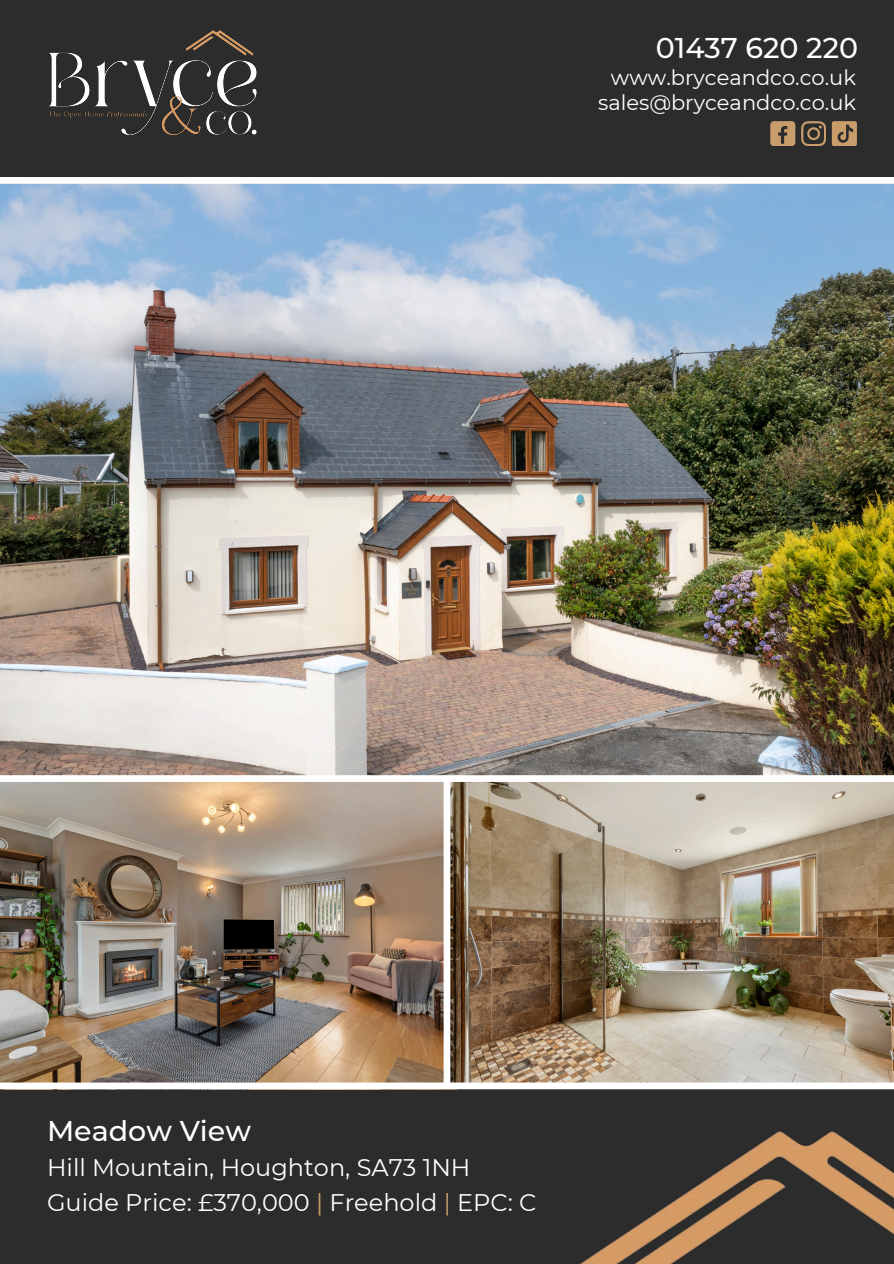
<style>
.page{position:relative;width:894px;height:1264px;background:#fff}
.page>*{position:absolute;margin:0;border:0;box-sizing:border-box;transform-origin:0 0}
.t1{font:500 28.5px "Montserrat";color:#fff}
.t2{font:24px/34.3px "Montserrat";color:#fff}
.t3{font:21px "Montserrat";color:#fff}
.s1{color:#c99c6b}
</style>
<div class="page">
<div style="left:0;top:0;width:893px;height:1263px;background:#2c2c2c"></div>
<img style="left:0;top:184px;width:893px;height:591px">
<img style="left:0;top:782px;width:443px;height:300px">
<img style="left:450px;top:782px;width:443px;height:300px">
<div style="left:0;top:775px;width:893px;height:7px;background:#fff"></div>
<div style="left:443px;top:778px;width:7px;height:307px;background:#fff"></div>
<div style="left:0;top:1082px;width:893px;height:7px;background:#fff"></div>
<img style="left:47px;top:30px;width:221px;height:156px">
<img style="left:581px;top:1131px;width:312px;height:132px">
<div style="left:0;top:177px;width:893px;height:7px;background:#fff"></div>
<div style="left:770px;top:121px;width:24px;height:25px;background:#c99c6b;border-radius:4px"></div>
<svg style="left:778px;top:126px;width:9px;height:18px"></svg>
<svg style="left:801px;top:121px;width:24px;height:25px"></svg>
<svg style="left:831px;top:121px;width:25px;height:25px"></svg>
<p class="t1" style="left:655px;top:30px;width:204px">01437 620 220</p>
<p class="t3" style="left:598px;top:89px;width:259px">sales@bryceandco.co.uk</p>
<p class="t3" style="left:610px;top:64px;width:246px">www.bryceandco.co.uk</p>
<p class="t1" style="left:47px;top:1113px;width:205px">Meadow View</p>
<p class="t2" style="left:47px;top:1150px;width:490px">Hill Mountain, Houghton, SA73 1NH<br>Guide Price: £370,000 <span class="s1">|</span> Freehold <span class="s1">|</span> EPC: C</p>
</div>
